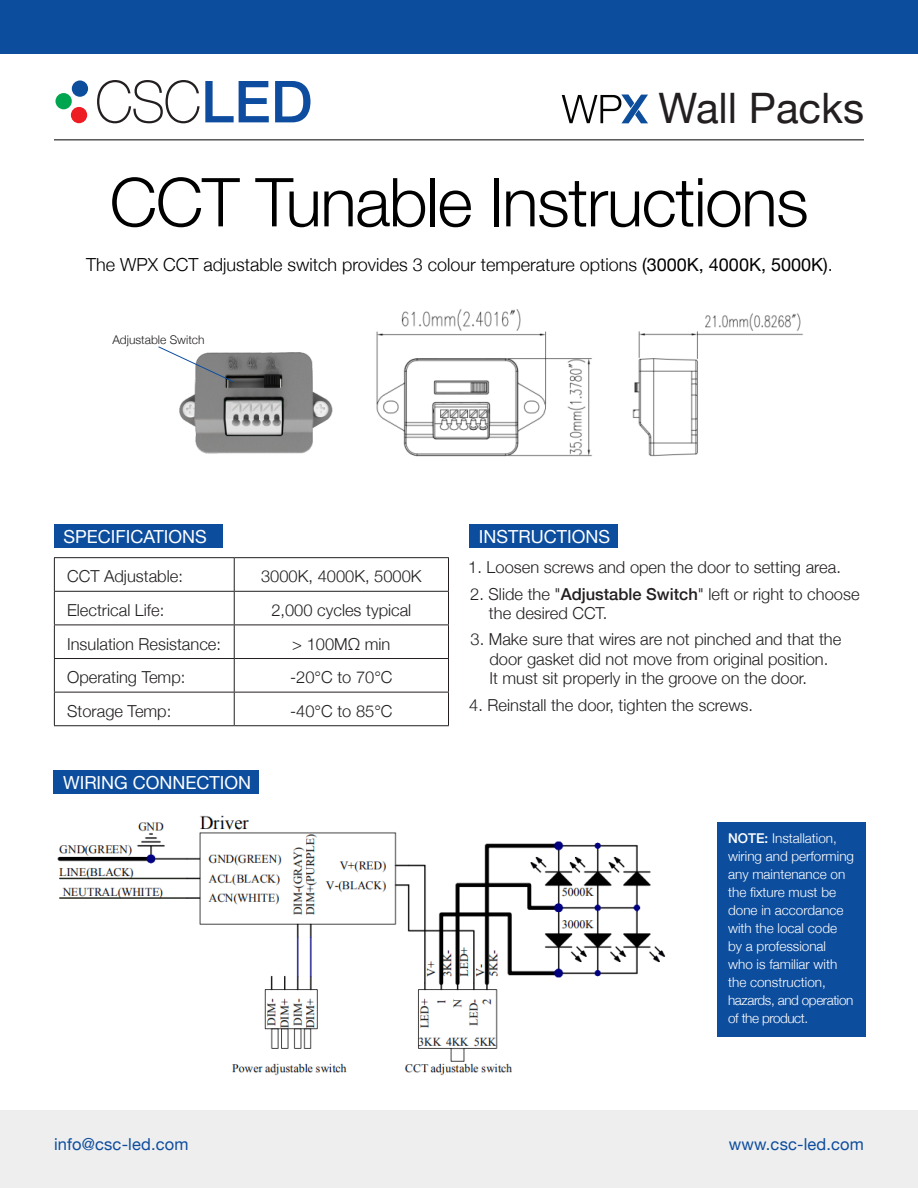
<style>
.page{position:relative;width:918px;height:1188px;background:#fff}
.page>*{position:absolute;margin:0;border:0;box-sizing:border-box;transform-origin:0 0}
.t1{font:300 67.5px "Helvetica Neue";letter-spacing:-.02em;color:#000}
.t2{font:42px "Helvetica Neue";color:#231f20}
.t3{font:300 18px "Helvetica Neue";color:#000}
.t4{font:18px "Helvetica Neue";color:#fff}
.t5{font:300 16.5px/19.5px "Helvetica Neue";color:#231f20}
.t6{font:16.5px "Helvetica Neue";letter-spacing:.01em;color:#0d4d9d}
.t7{font:300 13.5px/18px "Helvetica Neue";color:#fff}
.t8{font:300 12px "Helvetica Neue";color:#231f20}
.s1{font-weight:400}
.s2{font-weight:500}
</style>
<div class="page">
<div style="left:0;top:1110px;width:918px;height:78px;background:#eeeeef"></div>
<div style="left:0;top:0;width:918px;height:54px;background:#0d4d9d"></div>
<svg style="left:97px;top:80px;width:172px;height:43px"></svg>
<svg style="left:275px;top:81px;width:35px;height:41px"></svg>
<div style="left:56px;top:93px;width:16px;height:16px;background:#00a54f;border-radius:50%"></div>
<div style="left:71px;top:107px;width:16px;height:16px;background:#ee1d23;border-radius:50%"></div>
<div style="left:72px;top:80px;width:16px;height:17px;background:#0c4d9c;border-radius:50%"></div>
<hr style="left:54px;top:139px;width:810px;height:1px;background:#000">
<svg style="left:562px;top:94px;width:86px;height:29px"></svg>
<img style="left:179px;top:352px;width:154px;height:102px">
<img style="left:376px;top:309px;width:427px;height:148px">
<hr style="left:54px;top:557px;width:180px;height:1px;background:#231f20">
<hr style="left:54px;top:558px;width:1px;height:33px;background:#231f20">
<hr style="left:234px;top:557px;width:215px;height:1px;background:#231f20">
<hr style="left:234px;top:558px;width:1px;height:33px;background:#231f20">
<hr style="left:448px;top:558px;width:1px;height:33px;background:#231f20">
<hr style="left:54px;top:591px;width:180px;height:1px;background:#231f20">
<hr style="left:54px;top:592px;width:1px;height:33px;background:#231f20">
<hr style="left:234px;top:591px;width:215px;height:1px;background:#231f20">
<hr style="left:234px;top:592px;width:1px;height:33px;background:#231f20">
<hr style="left:448px;top:592px;width:1px;height:33px;background:#231f20">
<hr style="left:54px;top:625px;width:180px;height:1px;background:#231f20">
<hr style="left:54px;top:625px;width:1px;height:33px;background:#231f20">
<hr style="left:234px;top:625px;width:215px;height:1px;background:#231f20">
<hr style="left:234px;top:625px;width:1px;height:33px;background:#231f20">
<hr style="left:448px;top:625px;width:1px;height:33px;background:#231f20">
<hr style="left:54px;top:658px;width:180px;height:1px;background:#231f20">
<hr style="left:54px;top:659px;width:1px;height:33px;background:#231f20">
<hr style="left:234px;top:658px;width:215px;height:1px;background:#231f20">
<hr style="left:234px;top:659px;width:1px;height:33px;background:#231f20">
<hr style="left:448px;top:659px;width:1px;height:33px;background:#231f20">
<hr style="left:54px;top:692px;width:180px;height:1px;background:#231f20">
<hr style="left:54px;top:693px;width:1px;height:32px;background:#231f20">
<hr style="left:234px;top:692px;width:215px;height:1px;background:#231f20">
<hr style="left:234px;top:693px;width:1px;height:32px;background:#231f20">
<hr style="left:448px;top:693px;width:1px;height:32px;background:#231f20">
<hr style="left:54px;top:725px;width:180px;height:1px;background:#231f20">
<hr style="left:234px;top:725px;width:215px;height:1px;background:#231f20">
<div style="left:54px;top:524px;width:169px;height:24px;background:#0d4d9d"></div>
<div style="left:469px;top:524px;width:149px;height:24px;background:#0d4d9d"></div>
<div style="left:53px;top:770px;width:206px;height:23px;background:#0d4d9d"></div>
<svg style="left:158px;top:346px;width:77px;height:37px"></svg>
<img style="left:57px;top:815px;width:609px;height:261px">
<div style="left:717px;top:822px;width:148px;height:215px;background:#0d4d9d"></div>
<p class="t2" style="left:659px;top:78px;width:207px">Wall Packs</p>
<p class="t1" style="left:110px;top:148px;width:701px">CCT Tunable Instructions</p>
<p class="t3" style="left:86px;top:250px;width:748px">The WPX CCT adjustable switch provides 3 colour temperature options <span class="s1">(3000K, 4000K, 5000K)</span>.</p>
<p class="t8" style="left:112px;top:330px;width:94px">Adjustable Switch</p>
<p class="t4" style="left:64px;top:524px;width:145px">SPECIFICATIONS</p>
<p class="t4" style="left:479px;top:524px;width:133px">INSTRUCTIONS</p>
<p class="t5" style="left:67px;top:566px;width:117px">CCT Adjustable:</p>
<p class="t5" style="left:261px;top:566px;width:162px">3000K, 4000K, 5000K</p>
<p class="t5" style="left:67px;top:599px;width:99px">Electrical Life:</p>
<p class="t5" style="left:271px;top:599px;width:142px">2,000 cycles typical</p>
<p class="t5" style="left:67px;top:633px;width:156px">Insulation Resistance:</p>
<p class="t5" style="left:292px;top:633px;width:100px">&gt; 100MΩ min</p>
<p class="t5" style="left:67px;top:666px;width:120px">Operating Temp:</p>
<p class="t5" style="left:290px;top:666px;width:104px">-20°C to 70°C</p>
<p class="t5" style="left:67px;top:700px;width:106px">Storage Temp:</p>
<p class="t5" style="left:290px;top:700px;width:104px">-40°C to 85°C</p>
<p class="t4" style="left:63px;top:769px;width:190px">WIRING CONNECTION</p>
<p class="t5" style="left:468px;top:556px;width:374px">1. Loosen screws and open the door to setting area.</p>
<p class="t5" style="left:489px;top:583px;width:372px;text-indent:-19px">2. Slide the "<span class="s2">Adjustable Switch</span>" left or right to choose the desired CCT.</p>
<p class="t5" style="left:489px;top:628px;width:354px;text-indent:-19px">3. Make sure that wires are not pinched and that the door gasket did not move from original position.<br>It must sit properly in the groove on the door.</p>
<p class="t5" style="left:469px;top:694px;width:285px">4. Reinstall the door, tighten the screws.</p>
<p class="t7" style="left:728px;top:828px;width:128px"><span class="s2">NOTE:</span> Installation, wiring and performing any maintenance on the fixture must be done in accordance with the local code by a professional who is familiar with the construction, hazards, and operation of the product.</p>
<p class="t6" style="left:54px;top:1132px;width:136px">info@csc-led.com</p>
<p class="t6" style="left:729px;top:1132px;width:137px">www.csc-led.com</p>
</div>
